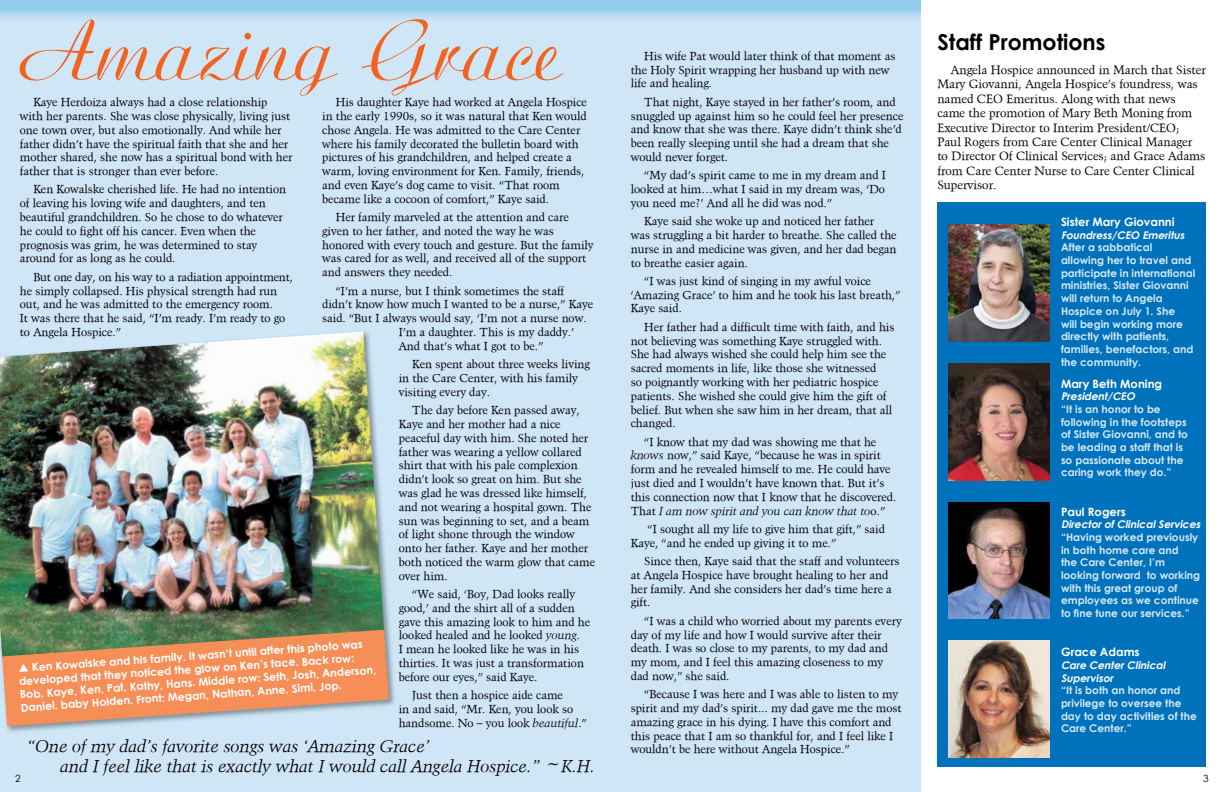
<style>
.page{position:relative;width:1224px;height:792px;background:#fff}
.page>*{position:absolute;margin:0;border:0;box-sizing:border-box;transform-origin:0 0}
.t1{font:89px "Artistic";color:#f26322}
.t2{font:700 22px "Century Gothic";color:#000}
.t3{font:italic 17px "Crystal";color:#000}
.t4{font:12px/14.4px "Crystal";color:#000}
.t5{font:11.5px/13.8px "Crystal";color:#000}
.t6{font:700 11.5px "Century Gothic";color:#fff}
.t7{font:700 11px/13.2px "Century Gothic";color:#fff}
.t8{font:700 10.6px/12.7px "Century Gothic";color:#d4e9f8}
.t9{font:italic 700 10.6px/12.7px "Century Gothic";color:#fff}
.t10{font:10px "Century Gothic";color:#000}
.s1{font-style:italic}
.s2{font-family:"Century Gothic"}
</style>
<div class="page">
<div style="left:0;top:0;width:921px;height:792px;background:#cfe6f7"></div>
<div style="left:0;top:330px;width:397px;height:404px;background:#000;opacity:.38"></div>
<img style="left:0;top:331px;width:384px;height:327px">
<div style="left:937px;top:202px;width:269px;height:565px;background:#0072bc"></div>
<img style="left:949px;top:224px;width:101px;height:117px">
<img style="left:949px;top:363px;width:101px;height:117px">
<img style="left:949px;top:502px;width:101px;height:117px">
<img style="left:949px;top:641px;width:101px;height:117px">
<div style="left:0;top:0;width:921px;height:24px;background:linear-gradient(to bottom,#7fc4ed,#cee5f6)"></div>
<svg style="left:2px;top:630px;width:387px;height:96px;background:#d7966b"></svg>
<h1 class="t1" style="left:18px;top:-10px;width:546px">Amazing Grace</h1>
<h2 class="t2" style="left:937px;top:26px;width:170px">Staff Promotions</h2>
<p class="t5" style="left:631px;top:49px;width:266px;text-indent:14px">His wife Pat would later think of that moment as the Holy Spirit wrapping her husband up with new life and healing.</p>
<p class="t5" style="left:631px;top:95px;width:274px;text-indent:14px">That night, Kaye stayed in her father’s room, and snuggled up against him so he could feel her presence and know that she was there. Kaye didn’t think she’d been really sleeping until she had a dream that she would never forget.</p>
<p class="t5" style="left:631px;top:168px;width:257px;text-align:justify;text-indent:14px">“My dad’s spirit came to me in my dream and I looked at him…what I said in my dream was, ‘Do you need me?’ And all he did was nod.”</p>
<p class="t5" style="left:631px;top:214px;width:267px;text-indent:14px">Kaye said she woke up and noticed her father<br>was struggling a bit harder to breathe. She called the nurse in and medicine was given, and her dad began to breathe easier again.</p>
<p class="t5" style="left:631px;top:274px;width:271px;text-indent:14px">“I was just kind of singing in my awful voice ‘Amazing Grace’ to him and he took his last breath,”<br>Kaye said.</p>
<p class="t5" style="left:631px;top:320px;width:265px;text-indent:14px">Her father had a difficult time with faith, and his not believing was something Kaye struggled with.<br>She had always wished she could help him see the sacred moments in life, like those she witnessed<br>so poignantly working with her pediatric hospice patients. She wished she could give him the gift of belief. But when she saw him in her dream, that all changed.</p>
<p class="t5" style="left:631px;top:435px;width:267px;text-indent:14px">“I know that my dad was showing me that he <span class="s1">knows</span> now,” said Kaye, “because he was in spirit form and he revealed himself to me. He could have just died and I wouldn’t have known that. But it’s this connection now that I know that he discovered.<br>That <span class="s1">I am now spirit and you can know that to</span>o.”</p>
<p class="t5" style="left:631px;top:522px;width:256px;text-indent:17px">“I sought all my life to give him that gift,” said<br>Kaye, “and he ended up giving it to me.”</p>
<p class="t5" style="left:631px;top:554px;width:270px;text-indent:14px">Since then, Kaye said that the staff and volunteers at Angela Hospice have brought healing to her and her family. And she considers her dad’s time here a gift.</p>
<p class="t5" style="left:631px;top:614px;width:272px;text-indent:14px">“I was a child who worried about my parents every day of my life and how I would survive after their death. I was so close to my parents, to my dad and my mom, and I feel this amazing closeness to my dad now,” she said.</p>
<p class="t5" style="left:631px;top:687px;width:272px;text-indent:14px">“Because I was here and I was able to listen to my spirit and my dad’s spirit... my dad gave me the most amazing grace in his dying. I have this comfort and this peace that I am so thankful for, and I feel like I</p>
<p class="t4" style="left:937px;top:62px;width:270px;text-indent:14px">Angela Hospice announced in March that Sister Mary Giovanni, Angela Hospice’s foundress, was named CEO Emeritus. Along with that news came the promotion of Mary Beth Moning from Executive Director to Interim President/CEO;<br>Paul Rogers from Care Center Clinical Manager<br>to Director Of Clinical Services; and Grace Adams from Care Center Nurse to Care Center Clinical Supervisor.</p>
<p class="t6" style="left:1061px;top:213px;width:115px">Sister Mary Giovanni</p>
<p class="t9" style="left:1061px;top:228px;width:128px">Foundress/CEO Emeritus</p>
<p class="t8" style="left:1061px;top:241px;width:136px">After a sabbatical allowing her to travel and participate in international ministries, Sister Giovanni will return to Angela<br>Hospice on July 1. She<br>will begin working more directly with patients, families, benefactors, and the community.</p>
<p class="t6" style="left:1061px;top:375px;width:103px">Mary Beth Moning</p>
<p class="t9" style="left:1061px;top:390px;width:78px">President/CEO</p>
<p class="t8" style="left:1061px;top:402px;width:129px">“It is an honor to be following in the footsteps of Sister Giovanni, and to be leading a staff that is so passionate about the caring work they do.”</p>
<p class="t6" style="left:1061px;top:503px;width:66px">Paul Rogers</p>
<p class="t9" style="left:1061px;top:518px;width:144px">DirectorofClinicalServices</p>
<p class="t8" style="left:1061px;top:530px;width:141px">“Having worked previously in both home care and<br>the Care Center, I’m looking forward to working with this great group of employees as we continue to fine tune our services.”</p>
<p class="t6" style="left:1061px;top:643px;width:80px">Grace Adams</p>
<p class="t9" style="left:1061px;top:658px;width:109px">Care CenterClinical<br>Supervisor</p>
<p class="t8" style="left:1061px;top:684px;width:137px">“It is both an honor and privilege to oversee the day to day activities of the<br>Care Center.”</p>
<p class="t5" style="left:322px;top:95px;width:266px;text-indent:14px">His daughter Kaye had worked at Angela Hospice in the early 1990s, so it was natural that Ken would chose Angela. He was admitted to the Care Center where his family decorated the bulletin board with pictures of his grandchildren, and helped create a warm, loving environment for Ken. Family, friends, and even Kaye’s dog came to visit. “That room became like a cocoon of comfort,” Kaye said.</p>
<p class="t5" style="left:322px;top:210px;width:273px;text-indent:14px">Her family marveled at the attention and care given to her father, and noted the way he was honored with every touch and gesture. But the family was cared for as well, and received all of the support and answers they needed.</p>
<p class="t5" style="left:322px;top:284px;width:272px;text-indent:14px">“I’m a nurse, but I think sometimes the staff didn’t know how much I wanted to be a nurse,” Kaye said. “But I always would say, ‘I’m not a nurse now.</p>
<p class="t5" style="left:20px;top:95px;width:274px;text-indent:14px">Kaye Herdoiza always had a close relationship with her parents. She was close physically, living just one town over, but also emotionally. And while her father didn’t have the spiritual faith that she and her mother shared, she now has a spiritual bond with her father that is stronger than ever before.</p>
<p class="t5" style="left:20px;top:182px;width:268px;text-indent:14px">Ken Kowalske cherished life. He had no intention of leaving his loving wife and daughters, and ten beautiful grandchildren. So he chose to do whatever he could to fight off his cancer. Even when the prognosis was grim, he was determined to stay around for as long as he could.</p>
<p class="t5" style="left:20px;top:270px;width:275px;text-indent:14px">But one day, on his way to a radiation appointment, he simply collapsed. His physical strength had run out, and he was admitted to the emergency room.<br>It was there that he said, “I’m ready. I’m ready to go to Angela Hospice.”</p>
<p class="t5" style="left:399px;top:325px;width:177px">I’m a daughter. This is my daddy.’<br>And that’s what I got to be.”</p>
<p class="t5" style="left:399px;top:357px;width:193px;text-indent:14px">Ken spent about three weeks living in the Care Center, with his family visiting every day.</p>
<p class="t5" style="left:399px;top:403px;width:198px;text-indent:14px">The day before Ken passed away,<br>Kaye and her mother had a nice peaceful day with him. She noted her father was wearing a yellow collared shirt that with his pale complexion didn’t look so great on him. But she was glad he was dressed like himself, and not wearing a hospital gown. The sun was beginning to set, and a beam of light shone through the window onto her father. Kaye and her mother both noticed the warm glow that came over him.</p>
<p class="t5" style="left:399px;top:587px;width:193px;text-indent:14px">“We said, ‘Boy, Dad looks really good,’ and the shirt all of a sudden gave this amazing look to him and he looked healed and he looked <span class="s1">young</span>.<br>I mean he looked like he was in his thirties. It was just a transformation before our eyes,” said Kaye.</p>
<p class="t5" style="left:399px;top:688px;width:190px;text-indent:14px">Just then a hospice aide came<br>in and said, “Mr. Ken, you look so handsome. No <span class="s2">–</span> you look <span class="s1">beautiful</span>.”</p>
<p class="t7" style="left:18px;top:661px;width:359px;text-indent:14px;rotate:-4deg">Ken Kowalske and his family. It wasn’t until after this photo was developed that they noticed the glow on Ken’s face. Back row:<br>Bob, Kaye, Ken, Pat, Kathy, Hans. Middle row: Seth, Josh, Anderson, Daniel, baby Holden. Front: Megan, Nathan, Anne, Simi, Jop.</p>
<h3 class="t3" style="left:28px;top:735px;width:404px">“One of my dad’s favorite songs was ‘Amazing Grace’</h3>
<p class="t5" style="left:631px;top:742px;width:220px">wouldn’t be here without Angela Hospice.”</p>
<h3 class="t3" style="left:61px;top:756px;width:536px">and I feel like that is exactly what I would call Angela Hospice.” ~K.H.</h3>
<p class="t10" style="left:15px;top:771px;width:7px">2</p>
<p class="t10" style="left:1203px;top:771px;width:7px">3</p>
</div>
